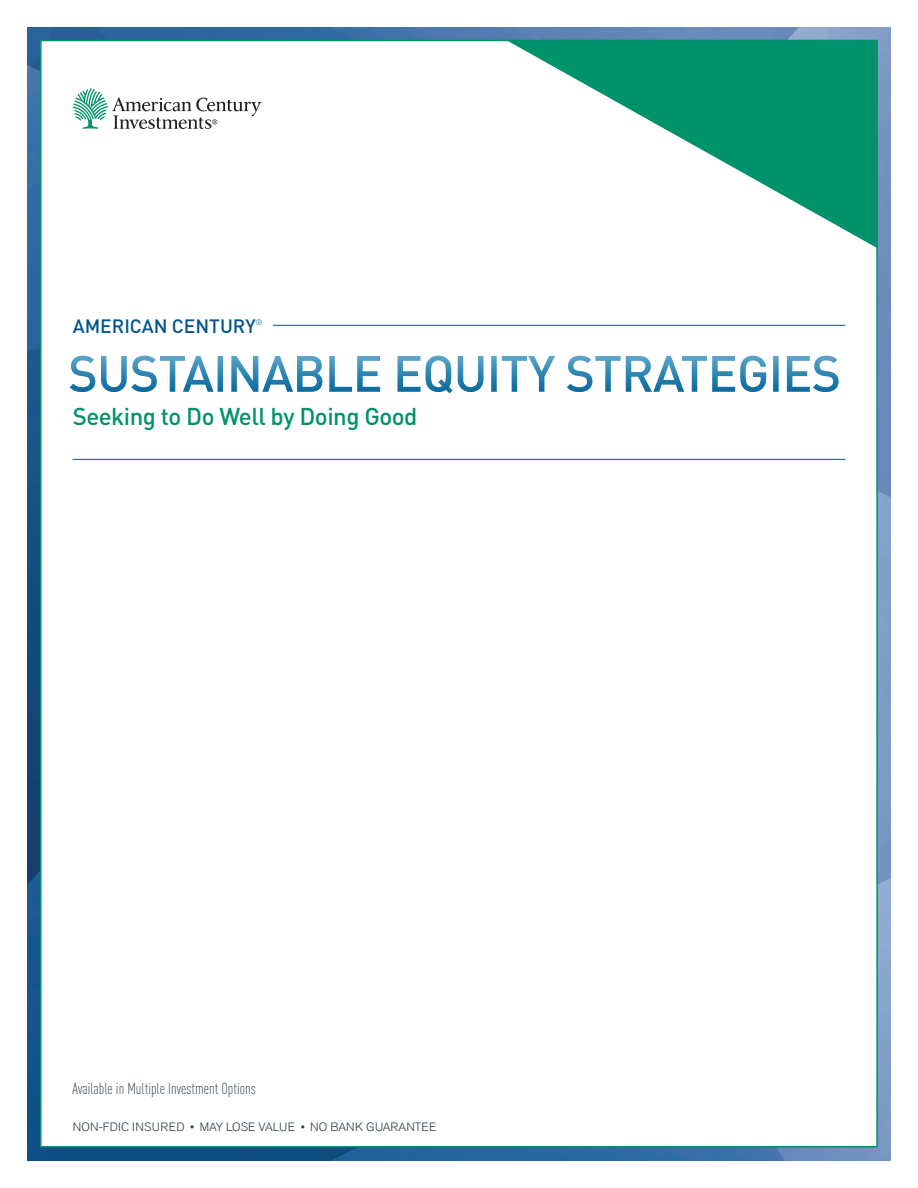
<style>
.page{position:relative;width:918px;height:1188px;background:#fff}
.page>*{position:absolute;margin:0;border:0;box-sizing:border-box;transform-origin:0 0}
.Bullet_Copy{font:500 24px "DINOT";letter-spacing:-.02em;color:#00936b}
.t1{font:500 19.2px "DINOT";color:#00558b}
.Subhead_107-7{font:300 condensed 15.75px "DINOT";color:#2e3d46}
.t2{font:300 12px "Akzidenz Grotesk Std";letter-spacing:.02em;color:#2e3d46}
.t3{font:300 7.8px "DINOT";color:#00558b}
.s1{font-family:"Palatino LT Std";font-weight:400;font-size:9px}
</style>
<div class="page">
<img style="left:27px;top:27px;width:864px;height:1134px">
<div style="left:40px;top:40px;width:838px;height:1108px;background:#fff"></div>
<svg style="left:511px;top:43px;width:364px;height:204px"></svg>
<hr style="left:73px;top:459px;width:772px;height:1px;background:#00558b">
<hr style="left:273px;top:325px;width:572px;height:1px;background:#00558b">
<svg style="left:73px;top:88px;width:188px;height:41px"></svg>
<svg style="left:70px;top:356px;width:769px;height:37px"></svg>
<h2 class="t1" style="left:73px;top:314px;width:184px">AMERICAN CENTURY</h2>
<p class="t3" style="left:256px;top:318px;width:9px">®</p>
<p class="Bullet_Copy" style="left:73px;top:401px;width:346px">Seeking to Do Well by Doing Good</p>
<p class="Subhead_107-7" style="left:73px;top:1079px;width:185px">Available in Multiple Investment Options</p>
<p class="t2" style="left:73px;top:1120px;width:365px">NON-FDIC INSURED <span class="s1">•</span> MAY LOSE VALUE <span class="s1">•</span> NO BANK GUARANTEE</p>
</div>
